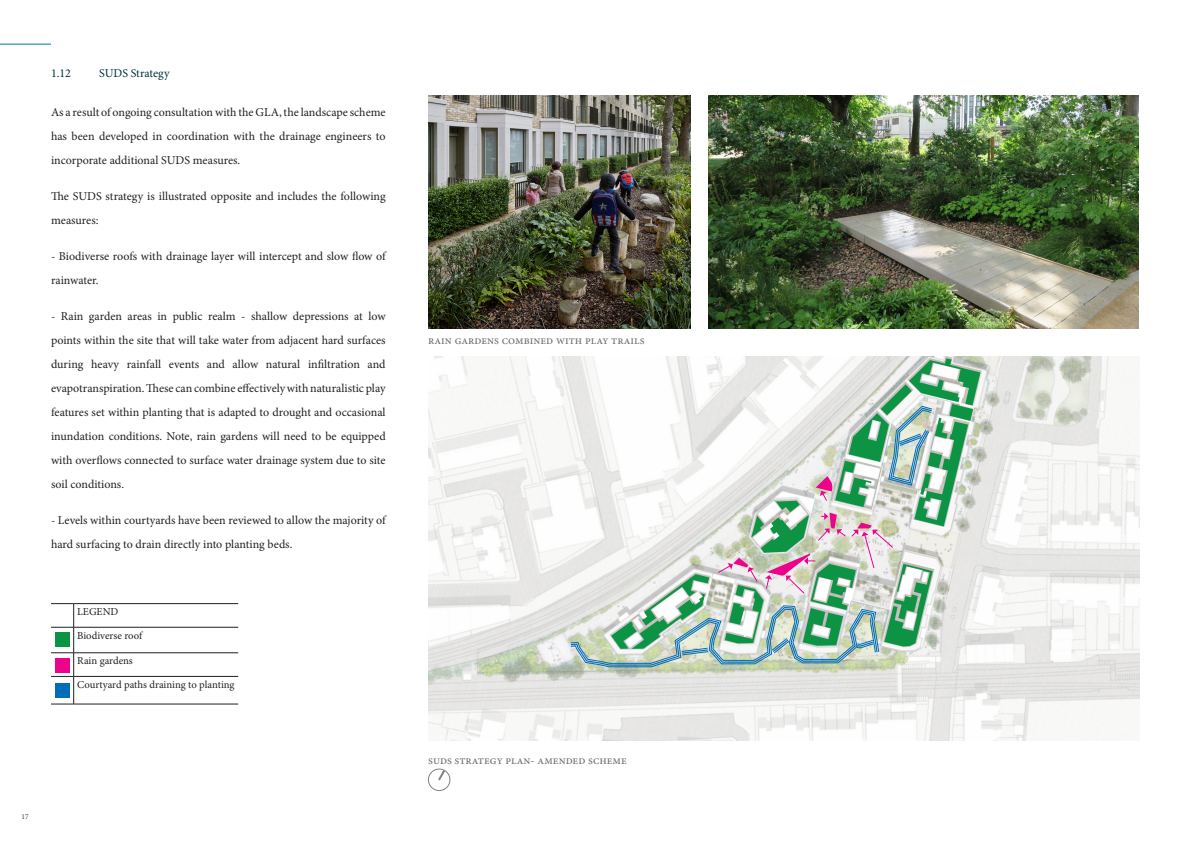
<style>
.page{position:relative;width:1191px;height:842px;background:#fff}
.page>*{position:absolute;margin:0;border:0;box-sizing:border-box;transform-origin:0 0}
.Body_Copy{font:12px/24px "Minion Pro";color:#231f20}
.t1{font:12px "Minion Pro";color:#6c6d70}
.t2{font:12px "Minion Pro";color:#00313c}
.Body_Copy-2{font:10.6px "Minion Pro";color:#231f20}
.t3{font:7.5px "Minion Pro";color:#3e3e3f}
</style>
<div class="page">
<hr style="left:74px;top:603px;width:164px;height:1px;background:#231f20">
<hr style="left:74px;top:627px;width:164px;height:1px;background:#231f20">
<hr style="left:74px;top:653px;width:164px;height:1px;background:#231f20">
<hr style="left:74px;top:676px;width:164px;height:1px;background:#231f20">
<svg style="left:51px;top:603px;width:23px;height:102px"></svg>
<hr style="left:74px;top:704px;width:164px;height:1px;background:#231f20">
<div style="left:55px;top:633px;width:15px;height:14px;background:#0d9344"></div>
<div style="left:55px;top:683px;width:15px;height:14px;background:#006eb6"></div>
<div style="left:55px;top:658px;width:15px;height:14px;background:#ed028c"></div>
<img style="left:428px;top:356px;width:712px;height:384px">
<div style="left:428px;top:769px;width:22px;height:22px;border:1px solid #808285;border-radius:50%"></div>
<svg style="left:436px;top:768px;width:11px;height:13px"></svg>
<svg style="left:569px;top:358px;width:411px;height:309px"></svg>
<hr style="left:0;top:44px;width:51px;height:1px;background:#006eb6">
<img style="left:708px;top:95px;width:430px;height:233px">
<img style="left:428px;top:95px;width:263px;height:233px">
<p class="t2" style="left:51px;top:65px;width:22px">1.12</p>
<p class="t2" style="left:99px;top:65px;width:72px">SUDS Strategy</p>
<p class="Body_Copy" style="left:51px;top:100px;width:336px;text-align:justify">As a result of ongoing consultation with the GLA, the landscape scheme has been developed in coordination with the drainage engineers to incorporate additional SUDS measures.</p>
<p class="Body_Copy" style="left:51px;top:184px;width:336px">The SUDS strategy is illustrated opposite and includes the following measures:</p>
<p class="Body_Copy" style="left:51px;top:244px;width:337px">- Biodiverse roofs with drainage layer will intercept and slow flow of rainwater.</p>
<p class="Body_Copy" style="left:51px;top:304px;width:336px;text-align:justify">- Rain garden areas in public realm - shallow depressions at low points within the site that will take water from adjacent hard surfaces during heavy rainfall events and allow natural infiltration and evapotranspiration. These can combine effectively with naturalistic play features set within planting that is adapted to drought and occasional inundation conditions. Note, rain gardens will need to be equipped with overflows connected to surface water drainage system due to site soil conditions.</p>
<p class="Body_Copy" style="left:51px;top:508px;width:337px">- Levels within courtyards have been reviewed to allow the majority of hard surfacing to drain directly into planting beds.</p>
<p class="Body_Copy-2" style="left:77px;top:604px;width:43px">LEGEND</p>
<p class="Body_Copy-2" style="left:77px;top:628px;width:67px">Biodiverse roof</p>
<p class="Body_Copy-2" style="left:77px;top:654px;width:57px">Rain gardens</p>
<p class="Body_Copy-2" style="left:77px;top:677px;width:159px">Courtyard paths draining to planting</p>
<p class="t3" style="left:21px;top:812px;width:9px">17</p>
<p class="t1" style="left:428px;top:332px;width:218px">rain gardens combined with play trails</p>
<p class="t1" style="left:428px;top:752px;width:200px">SUDS strategy plan- amended scheme</p>
</div>
